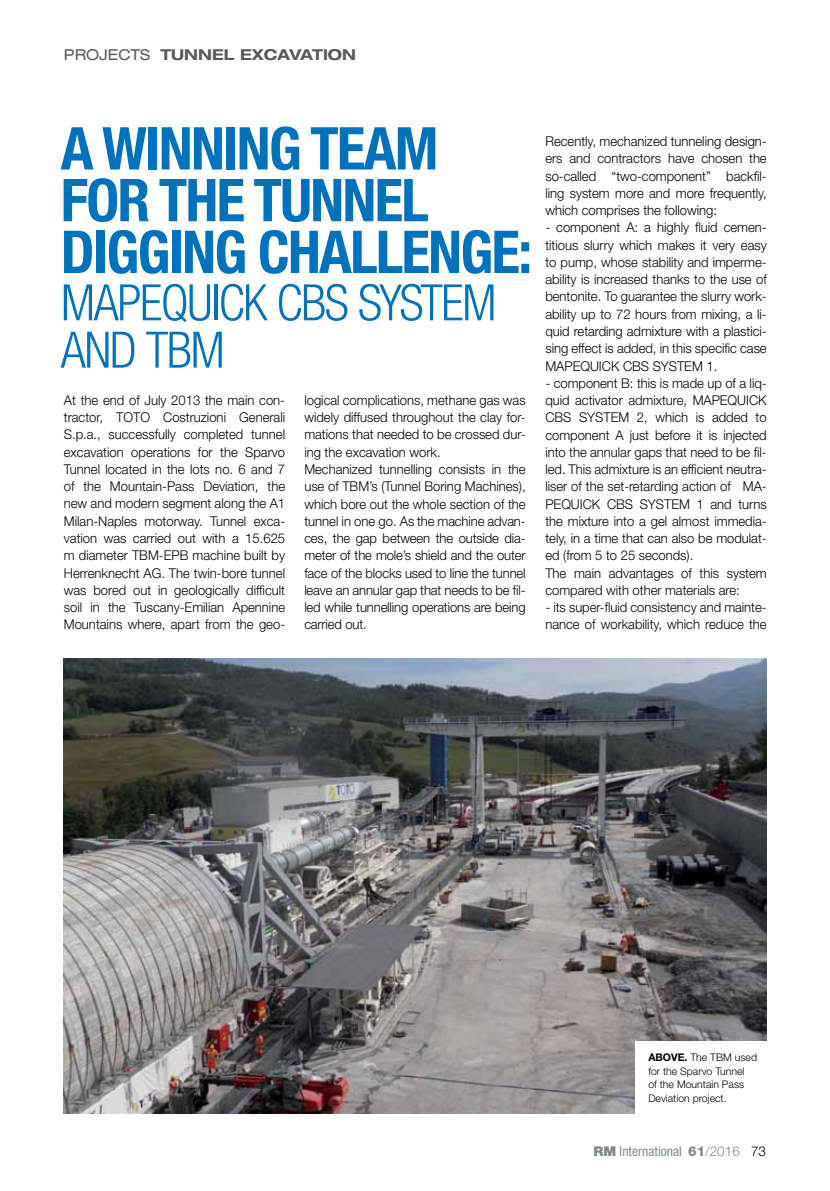
<style>
.page{position:relative;width:830px;height:1191px;background:#fff}
.page>*{position:absolute;margin:0;border:0;box-sizing:border-box;transform-origin:0 0}
.t1{font:700 condensed 59.1px/51.8px "Helvetica Neue LTW1 G";letter-spacing:-.03em;color:#0072bc}
.t2{font:300 condensed 50.25px/47.2px "Helvetica Neue LTW1 G";letter-spacing:-.03em;color:#0072bc}
.t3{font:700 expanded 15px "Helvetica Neue LT Std";color:#58595b}
.t4{font:300 13.5px/17.2px "Helvetica Neue LT Std";color:#000;text-align:justify}
.t5{font:condensed 13.5px "Helvetica Neue LT Std";color:#81898e}
.t6{font:300 10.5px/13.5px "Helvetica Neue LT Std";color:#000}
.s1{font-weight:400}
.s2{font-weight:700}
.s3{font-weight:900;font-stretch:normal}
.s4{font-weight:800;font-stretch:normal}
.s5{font-weight:300;font-stretch:normal}
.s6{font-weight:300;font-stretch:normal;color:#000}
</style>
<div class="page">
<img style="left:64px;top:658px;width:702px;height:456px">
<div style="left:635px;top:1041px;width:144px;height:73px;background:#fff"></div>
<p class="t3" style="left:64px;top:45px;width:293px"><span class="s1">PROJECTS</span> TUNNEL EXCAVATION</p>
<h1 class="t1" style="left:61px;top:123px;width:473px">A WINNING TEAM<br>FOR THE TUNNEL<br>DIGGING CHALLENGE:</h1>
<h2 class="t2" style="left:61px;top:279px;width:437px">MAPEQUICK CBS SYSTEM<br>AND TBM</h2>
<p class="t4" style="left:64px;top:391px;width:223px">At the end of July 2013 the main con&shy;tractor, TOTO Costruzioni Generali S.p.a., successfully completed tunnel excavation operations for the Sparvo Tunnel located in the lots no. 6 and 7 of the Mountain-Pass Deviation, the new and modern segment along the A1<br>Milan-Naples motorway. Tunnel exca&shy;vation was carried out with a 15.625 m diameter TBM-EPB machine built by Herrenknecht AG. The twin-bore tunnel was bored out in geologically difficult soil in the Tuscany-Emilian Apennine Mountains where, apart from the geo-</p>
<p class="t4" style="left:304px;top:391px;width:223px;text-align:left">logical complications, methane gas was widely diffused throughout the clay for&shy;mations that needed to be crossed dur&shy;ing the excavation work.<br>Mechanized tunnelling consists in the use of TBM’s (Tunnel Boring Machines), which bore out the whole section of the tunnel in one go. As the machine advan&shy;ces, the gap between the outside dia&shy;meter of the mole’s shield and the outer face of the blocks used to line the tunnel leave an annular gap that needs to be fil&shy;led while tunnelling operations are being carried out.</p>
<p class="t4" style="left:545px;top:132px;width:223px">Recently, mechanized tunneling design&shy;ers and contractors have chosen the so-called “two-component” backfil&shy;ling system more and more frequently, which comprises the following:</p>
<p class="t4" style="left:545px;top:219px;width:223px">- component A: a highly fluid cemen&shy;titious slurry which makes it very easy to pump, whose stability and imperme&shy;ability is increased thanks to the use of bentonite. To guarantee the slurry work&shy;ability up to 72 hours from mixing, a li&shy;quid retarding admixture with a plastici&shy;sing effect is added, in this specific case MAPEQUICK CBS SYSTEM 1.</p>
<p class="t4" style="left:545px;top:374px;width:223px;text-align:left">- component B: this is made up of a liq&shy;quid activator admixture, MAPEQUICK CBS SYSTEM 2, which is added to component A just before it is injected into the annular gaps that need to be fil&shy;led. This admixture is an efficient neutra&shy;liser of the set-retarding action of MA-PEQUICK CBS SYSTEM 1 and turns the mixture into a gel almost immedia&shy;tely, in a time that can also be modulat&shy;ed (from 5 to 25 seconds).<br>The main advantages of this system compared with other materials are:</p>
<p class="t4" style="left:545px;top:598px;width:223px">- its super-fluid consistency and mainte&shy;nance of workability, which reduce the</p>
<p class="t6" style="left:648px;top:1050px;width:110px"><span class="s2">ABOVE.</span> The TBM used for the Sparvo Tunnel<br>of the Mountain Pass<br>Deviation project.</p>
<p class="t5" style="left:593px;top:1143px;width:174px"><span class="s3">RM</span> International <span class="s4">61</span><span class="s5">/2016</span> <span class="s6">73</span></p>
</div>
